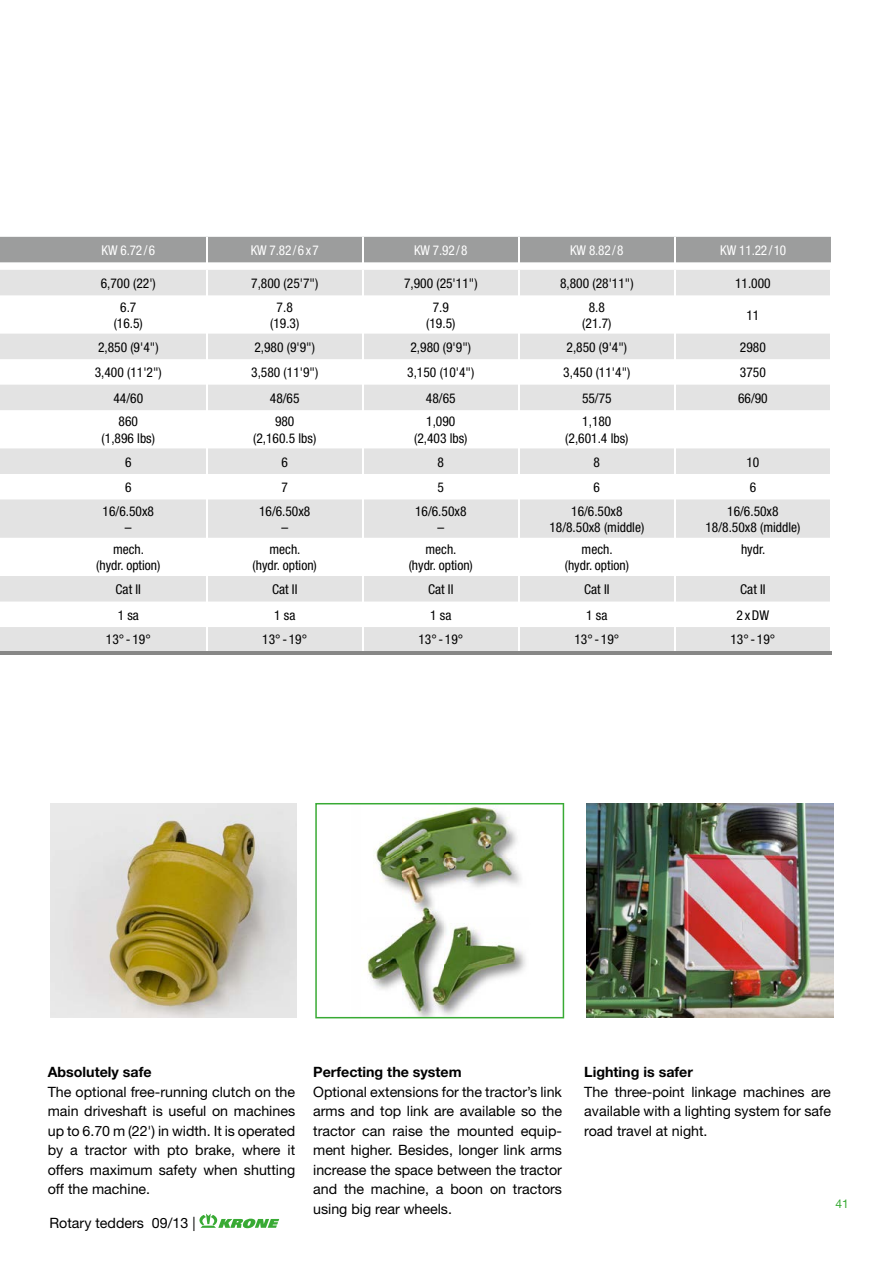
<style>
.page{position:relative;width:893px;height:1263px;background:#fff}
.page>*{position:absolute;margin:0;border:0;box-sizing:border-box;transform-origin:0 0}
.t1{font:14.25px/19.5px "Helvetica Neue LT";color:#000;text-align:justify}
.t2{font:700 14.25px "Helvetica Neue LT";color:#000}
.t3{font:condensed 13.5px/16.5px "Helvetica Neue LT";color:#000;text-align:center}
.t4{font:condensed 13.5px "Helvetica Neue LT";letter-spacing:-.01em;color:#fff}
.t5{font:12px "Helvetica Neue LT";color:#38aa34}
</style>
<div class="page">
<img style="left:51px;top:804px;width:246px;height:214px">
<svg style="left:315px;top:803px;width:249px;height:215px"></svg>
<img style="left:586px;top:804px;width:247px;height:214px">
<svg style="left:199px;top:1213px;width:80px;height:15px"></svg>
<div style="left:0;top:237px;width:831px;height:25px;background:#9c9d9d"></div>
<hr style="left:518px;top:237px;width:2px;height:25px;background:#fff">
<hr style="left:674px;top:237px;width:2px;height:25px;background:#fff">
<svg style="left:0;top:270px;width:830px;height:381px"></svg>
<svg style="left:206px;top:270px;width:1px;height:25px"></svg>
<svg style="left:362px;top:270px;width:1px;height:25px"></svg>
<hr style="left:206px;top:295px;width:1px;height:39px;background:#fff">
<hr style="left:362px;top:295px;width:1px;height:39px;background:#fff">
<svg style="left:206px;top:334px;width:1px;height:76px"></svg>
<svg style="left:362px;top:334px;width:1px;height:76px"></svg>
<hr style="left:206px;top:410px;width:1px;height:38px;background:#fff">
<hr style="left:362px;top:410px;width:1px;height:38px;background:#fff">
<svg style="left:206px;top:448px;width:1px;height:51px"></svg>
<svg style="left:362px;top:448px;width:1px;height:51px"></svg>
<hr style="left:206px;top:499px;width:1px;height:39px;background:#fff">
<hr style="left:362px;top:499px;width:1px;height:39px;background:#fff">
<hr style="left:206px;top:538px;width:1px;height:38px;background:#fff">
<hr style="left:362px;top:538px;width:1px;height:38px;background:#fff">
<svg style="left:206px;top:576px;width:1px;height:75px"></svg>
<svg style="left:362px;top:576px;width:1px;height:75px"></svg>
<hr style="left:51px;top:651px;width:156px;height:3px;background:#878786">
<hr style="left:207px;top:651px;width:156px;height:3px;background:#878786">
<hr style="left:363px;top:651px;width:156px;height:3px;background:#878786">
<hr style="left:518px;top:270px;width:2px;height:25px;background:#fff">
<hr style="left:674px;top:270px;width:2px;height:25px;background:#fff">
<hr style="left:518px;top:295px;width:2px;height:39px;background:#fff">
<hr style="left:674px;top:295px;width:2px;height:39px;background:#fff">
<hr style="left:518px;top:334px;width:2px;height:25px;background:#fff">
<hr style="left:674px;top:334px;width:2px;height:25px;background:#fff">
<hr style="left:518px;top:359px;width:2px;height:26px;background:#fff">
<hr style="left:674px;top:359px;width:2px;height:26px;background:#fff">
<hr style="left:518px;top:385px;width:2px;height:25px;background:#fff">
<hr style="left:674px;top:385px;width:2px;height:25px;background:#fff">
<hr style="left:518px;top:410px;width:2px;height:38px;background:#fff">
<hr style="left:674px;top:410px;width:2px;height:38px;background:#fff">
<hr style="left:518px;top:448px;width:2px;height:26px;background:#fff">
<hr style="left:674px;top:448px;width:2px;height:26px;background:#fff">
<hr style="left:518px;top:474px;width:2px;height:25px;background:#fff">
<hr style="left:674px;top:474px;width:2px;height:25px;background:#fff">
<hr style="left:518px;top:499px;width:2px;height:39px;background:#fff">
<hr style="left:674px;top:499px;width:2px;height:39px;background:#fff">
<hr style="left:518px;top:538px;width:2px;height:38px;background:#fff">
<hr style="left:674px;top:538px;width:2px;height:38px;background:#fff">
<hr style="left:518px;top:576px;width:2px;height:25px;background:#fff">
<hr style="left:674px;top:576px;width:2px;height:25px;background:#fff">
<hr style="left:518px;top:601px;width:2px;height:26px;background:#fff">
<hr style="left:674px;top:601px;width:2px;height:26px;background:#fff">
<hr style="left:518px;top:627px;width:2px;height:24px;background:#fff">
<hr style="left:674px;top:627px;width:2px;height:24px;background:#fff">
<hr style="left:519px;top:651px;width:156px;height:3px;background:#878786">
<hr style="left:675px;top:651px;width:157px;height:3px;background:#878786">
<hr style="left:0;top:651px;width:51px;height:3px;background:#878786">
<p class="t4" style="left:102px;top:242px;width:55px">KW 6.72 / 6</p>
<p class="t4" style="left:251px;top:242px;width:70px">KW 7.82 / 6 x 7</p>
<p class="t4" style="left:414px;top:242px;width:55px">KW 7.92 / 8</p>
<p class="t4" style="left:570px;top:242px;width:55px">KW 8.82 / 8</p>
<p class="t4" style="left:720px;top:242px;width:68px">KW 11.22 / 10</p>
<p class="t3" style="left:101px;top:275px;width:57px">6,700 (22')</p>
<p class="t3" style="left:251px;top:275px;width:69px">7,800 (25'7")</p>
<p class="t3" style="left:404px;top:275px;width:75px">7,900 (25'11")</p>
<p class="t3" style="left:560px;top:275px;width:75px">8,800 (28'11")</p>
<p class="t3" style="left:735px;top:275px;width:37px">11.000</p>
<p class="t3" style="left:114px;top:298px;width:31px">6.7 (16.5)</p>
<p class="t3" style="left:270px;top:298px;width:31px">7.8 (19.3)</p>
<p class="t3" style="left:426px;top:298px;width:31px">7.9 (19.5)</p>
<p class="t3" style="left:582px;top:298px;width:31px">8.8 (21.7)</p>
<p class="t3" style="left:746px;top:307px;width:14px">11</p>
<p class="t3" style="left:98px;top:339px;width:62px">2,850 (9'4")</p>
<p class="t3" style="left:254px;top:339px;width:62px">2,980 (9'9")</p>
<p class="t3" style="left:410px;top:339px;width:62px">2,980 (9'9")</p>
<p class="t3" style="left:567px;top:339px;width:62px">2,850 (9'4")</p>
<p class="t3" style="left:740px;top:339px;width:27px">2980</p>
<p class="t3" style="left:95px;top:364px;width:69px">3,400 (11'2")</p>
<p class="t3" style="left:251px;top:364px;width:69px">3,580 (11'9")</p>
<p class="t3" style="left:407px;top:364px;width:69px">3,150 (10'4")</p>
<p class="t3" style="left:563px;top:364px;width:69px">3,450 (11'4")</p>
<p class="t3" style="left:740px;top:364px;width:27px">3750</p>
<p class="t3" style="left:113px;top:390px;width:31px">44/60</p>
<p class="t3" style="left:270px;top:390px;width:31px">48/65</p>
<p class="t3" style="left:426px;top:390px;width:31px">48/65</p>
<p class="t3" style="left:582px;top:390px;width:31px">55/75</p>
<p class="t3" style="left:738px;top:390px;width:31px">66/90</p>
<p class="t3" style="left:102px;top:413px;width:55px">860 (1,896 lbs)</p>
<p class="t3" style="left:253px;top:413px;width:65px">980 (2,160.5 lbs)</p>
<p class="t3" style="left:414px;top:413px;width:55px">1,090 (2,403 lbs)</p>
<p class="t3" style="left:565px;top:413px;width:65px">1,180 (2,601.4 lbs)</p>
<p class="t3" style="left:125px;top:453px;width:8px">6</p>
<p class="t3" style="left:281px;top:453px;width:8px">6</p>
<p class="t3" style="left:438px;top:453px;width:8px">8</p>
<p class="t3" style="left:594px;top:453px;width:8px">8</p>
<p class="t3" style="left:746px;top:453px;width:14px">10</p>
<p class="t3" style="left:125px;top:479px;width:8px">6</p>
<p class="t3" style="left:281px;top:479px;width:8px">7</p>
<p class="t3" style="left:438px;top:479px;width:8px">5</p>
<p class="t3" style="left:594px;top:479px;width:8px">6</p>
<p class="t3" style="left:750px;top:479px;width:8px">6</p>
<p class="t3" style="left:103px;top:503px;width:53px">16/6.50x8 –</p>
<p class="t3" style="left:259px;top:503px;width:53px">16/6.50x8 –</p>
<p class="t3" style="left:415px;top:503px;width:53px">16/6.50x8 –</p>
<p class="t3" style="left:549px;top:503px;width:96px">16/6.50x8<br>18/8.50x8 (middle)</p>
<p class="t3" style="left:705px;top:503px;width:96px">16/6.50x8<br>18/8.50x8 (middle)</p>
<p class="t3" style="left:96px;top:541px;width:66px">mech.<br>(hydr. option)</p>
<p class="t3" style="left:253px;top:541px;width:66px">mech.<br>(hydr. option)</p>
<p class="t3" style="left:409px;top:541px;width:66px">mech.<br>(hydr. option)</p>
<p class="t3" style="left:565px;top:541px;width:66px">mech.<br>(hydr. option)</p>
<p class="t3" style="left:741px;top:541px;width:26px">hydr.</p>
<p class="t3" style="left:116px;top:581px;width:27px">Cat II</p>
<p class="t3" style="left:272px;top:581px;width:27px">Cat II</p>
<p class="t3" style="left:428px;top:581px;width:27px">Cat II</p>
<p class="t3" style="left:584px;top:581px;width:27px">Cat II</p>
<p class="t3" style="left:740px;top:581px;width:27px">Cat II</p>
<p class="t3" style="left:118px;top:606px;width:23px">1 sa</p>
<p class="t3" style="left:274px;top:606px;width:23px">1 sa</p>
<p class="t3" style="left:430px;top:606px;width:23px">1 sa</p>
<p class="t3" style="left:586px;top:606px;width:23px">1 sa</p>
<p class="t3" style="left:737px;top:606px;width:34px">2 x DW</p>
<p class="t3" style="left:106px;top:631px;width:46px">13° - 19°</p>
<p class="t3" style="left:262px;top:631px;width:46px">13° - 19°</p>
<p class="t3" style="left:418px;top:631px;width:46px">13° - 19°</p>
<p class="t3" style="left:574px;top:631px;width:46px">13° - 19°</p>
<p class="t3" style="left:730px;top:631px;width:46px">13° - 19°</p>
<p class="t2" style="left:48px;top:1063px;width:105px">Absolutely safe</p>
<p class="t1" style="left:48px;top:1082px;width:249px">The optional free-running clutch on the main driveshaft is useful on machines up to 6.70 m (22') in width. It is operated by a tractor with pto brake, where it offers maximum safety when shutting off the machine.</p>
<p class="t1" style="left:50px;top:1213px;width:147px">Rotary tedders 09/13 |</p>
<p class="t2" style="left:313px;top:1063px;width:150px">Perfecting the system</p>
<p class="t1" style="left:313px;top:1081px;width:250px">Optional extensions for the tractor’s link arms and top link are available so the tractor can raise the mounted equip&shy;ment higher. Besides, longer link arms increase the space between the tractor and the machine, a boon on tractors using big rear wheels.</p>
<p class="t2" style="left:584px;top:1063px;width:110px">Lighting is safer</p>
<p class="t1" style="left:584px;top:1081px;width:248px">The three-point linkage machines are available with a lighting system for safe road travel at night.</p>
<p class="t5" style="left:836px;top:1196px;width:15px">41</p>
</div>
